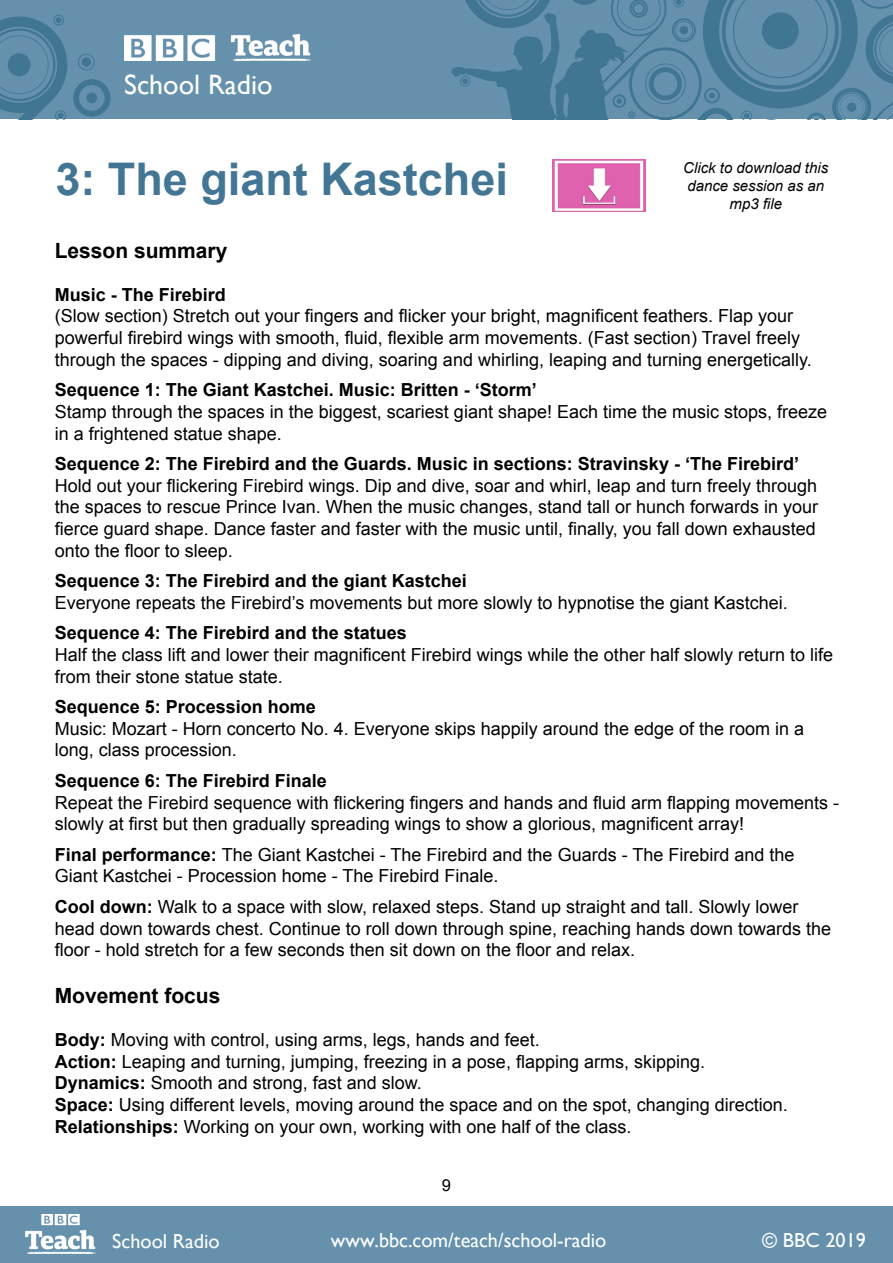
<style>
.page{position:relative;width:893px;height:1263px;background:#fff}
.page>*{position:absolute;margin:0;border:0;box-sizing:border-box;transform-origin:0 0}
.t1{font:700 45px "Arial";color:#427694}
.t2{font:28.05px "Gill Sans";color:#fff}
.t3{font:700 21px "Arial";color:#000}
.t4{font:20.25px "Gill Sans";color:#fff}
.t5{font:18px/21.6px "Arial";color:#000}
.t6{font:700 18px "Arial";color:#000}
.t7{font:16.5px "Arial";color:#000}
.t8{font:italic 15px/18px "Arial";color:#000;text-align:center}
.s1{font-weight:700}
</style>
<div class="page">
<div style="left:0;top:1207px;width:893px;height:56px;background:#6591ad"></div>
<div style="left:0;top:0;width:893px;height:119px;background:#6591ad"></div>
<svg style="left:310px;top:0;width:583px;height:120px"></svg>
<svg style="left:0;top:15px;width:111px;height:104px"></svg>
<img style="left:25px;top:1214px;width:70px;height:39px">
<img style="left:125px;top:34px;width:185px;height:27px">
<img style="left:552px;top:159px;width:94px;height:53px">
<h2 class="t2" style="left:124px;top:68px;width:150px">School Radio</h2>
<h1 class="t1" style="left:55px;top:149px;width:454px">3: The giant Kastchei</h1>
<p class="t8" style="left:683px;top:159px;width:147px">Click to download this dance session as an mp3 file</p>
<p class="t3" style="left:55px;top:236px;width:174px">Lesson summary</p>
<p class="t6" style="left:55px;top:283px;width:173px">Music - The Firebird</p>
<p class="t5" style="left:55px;top:306px;width:759px">(Slow section) Stretch out your fingers and flicker your bright, magnificent feathers. Flap your powerful firebird wings with smooth, fluid, flexible arm movements. (Fast section) Travel freely through the spaces - dipping and diving, soaring and whirling, leaping and turning energetically.</p>
<p class="t6" style="left:55px;top:378px;width:484px">Sequence 1: The Giant Kastchei. Music: Britten - ‘Storm’</p>
<p class="t5" style="left:55px;top:401px;width:774px">Stamp through the spaces in the biggest, scariest giant shape! Each time the music stops, freeze in a frightened statue shape.</p>
<p class="t6" style="left:55px;top:452px;width:746px">Sequence 2: The Firebird and the Guards. Music in sections: Stravinsky - ‘The Firebird’</p>
<p class="t5" style="left:55px;top:475px;width:765px">Hold out your flickering Firebird wings. Dip and dive, soar and whirl, leap and turn freely through the spaces to rescue Prince Ivan. When the music changes, stand tall or hunch forwards in your fierce guard shape. Dance faster and faster with the music until, finally, you fall down exhausted onto the floor to sleep.</p>
<p class="t6" style="left:55px;top:569px;width:414px">Sequence 3: The Firebird and the giant Kastchei</p>
<p class="t5" style="left:55px;top:592px;width:735px">Everyone repeats the Firebird’s movements but more slowly to hypnotise the giant Kastchei.</p>
<p class="t6" style="left:55px;top:621px;width:354px">Sequence 4: The Firebird and the statues</p>
<p class="t5" style="left:55px;top:644px;width:780px">Half the class lift and lower their magnificent Firebird wings while the other half slowly return to life from their stone statue state.</p>
<p class="t6" style="left:55px;top:695px;width:263px">Sequence 5: Procession home</p>
<p class="t5" style="left:55px;top:718px;width:751px">Music: Mozart - Horn concerto No. 4. Everyone skips happily around the edge of the room in a long, class procession.</p>
<p class="t6" style="left:55px;top:769px;width:274px">Sequence 6: The Firebird Finale</p>
<p class="t5" style="left:55px;top:792px;width:786px">Repeat the Firebird sequence with flickering fingers and hands and fluid arm flapping movements - slowly at first but then gradually spreading wings to show a glorious, magnificent array!</p>
<p class="t5" style="left:55px;top:844px;width:741px"><span class="s1">Final performance:</span> The Giant Kastchei - The Firebird and the Guards - The Firebird and the<br>Giant Kastchei - Procession home - The Firebird Finale.</p>
<p class="t5" style="left:55px;top:896px;width:778px"><span class="s1">Cool down:</span> Walk to a space with slow, relaxed steps. Stand up straight and tall. Slowly lower head down towards chest. Continue to roll down through spine, reaching hands down towards the floor - hold stretch for a few seconds then sit down on the floor and relax.</p>
<p class="t3" style="left:55px;top:982px;width:167px">Movement focus</p>
<p class="t5" style="left:55px;top:1029px;width:735px"><span class="s1">Body:</span> Moving with control, using arms, legs, hands and feet.<br><span class="s1">Action:</span> Leaping and turning, jumping, freezing in a pose, flapping arms, skipping.<br><span class="s1">Dynamics:</span> Smooth and strong, fast and slow.<br><span class="s1">Space:</span> Using different levels, moving around the space and on the spot, changing direction.<br><span class="s1">Relationships:</span> Working on your own, working with one half of the class.</p>
<p class="t7" style="left:442px;top:1174px;width:11px">9</p>
<p class="t4" style="left:112px;top:1229px;width:109px">School Radio</p>
<p class="t4" style="left:331px;top:1228px;width:277px">www.bbc.com/teach/school-radio</p>
<p class="t4" style="left:762px;top:1228px;width:105px">© BBC 2019</p>
</div>
